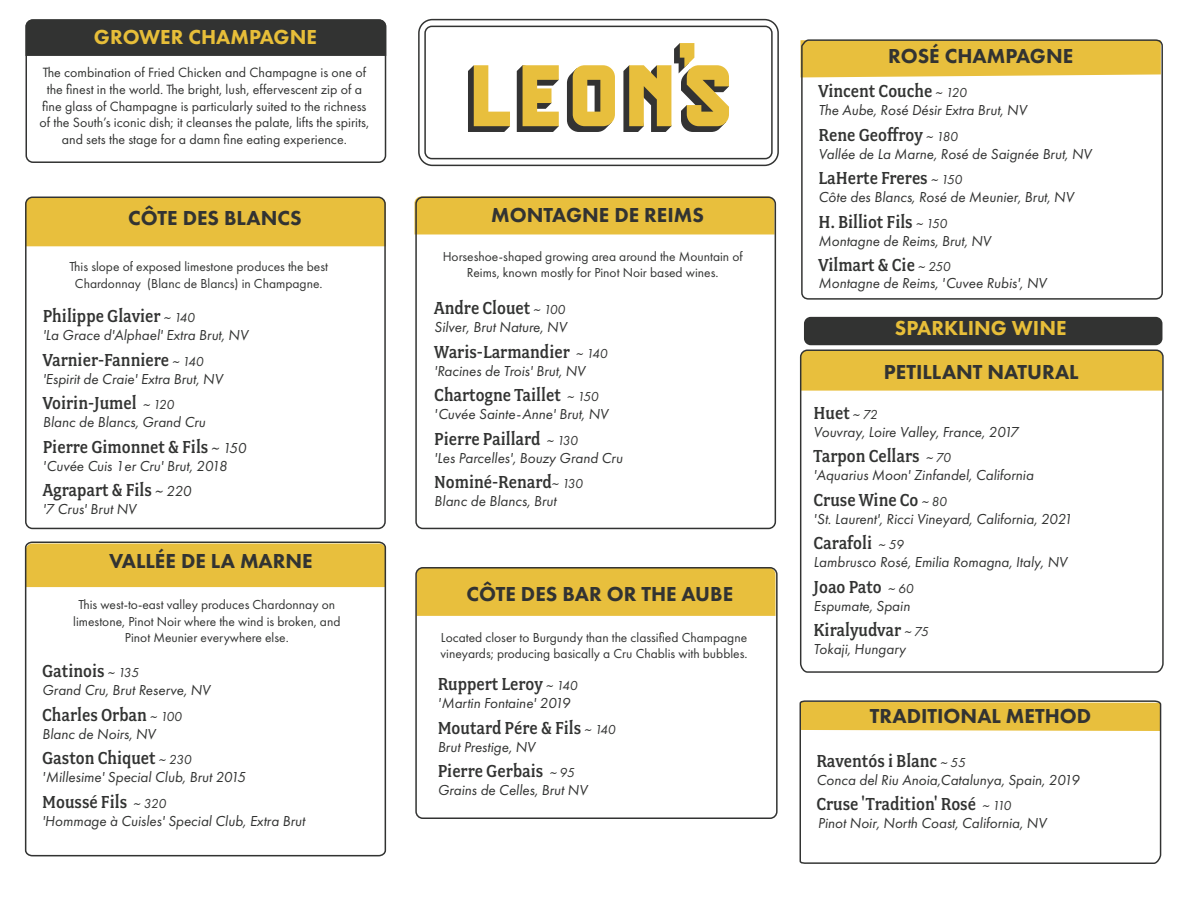
<style>
.page{position:relative;width:1188px;height:918px;background:#fff}
.page>*{position:absolute;margin:0;border:0;box-sizing:border-box;transform-origin:0 0}
.t1{font:800 21px "Futura PT";color:#323332}
.t2{font:800 21px "Futura PT";color:#e7be39}
.t3{font:500 19.5px "Fairplex Narrow OT";color:#323332}
.t4{font:italic 15px "Futura PT";color:#323332}
.t5{font:13.95px/16.8px "Futura PT";color:#323332;text-align:center}
.t6{font:13.5px/16.5px "Futura PT";color:#323332;text-align:center}
.s1{font-family:"Futura PT";font-weight:400;font-style:italic;font-size:13.5px}
.s2{font-family:"Futura PT";font-weight:400;font-style:italic;font-size:15px}
</style>
<div class="page">
<div style="left:801px;top:40px;width:360px;height:37px;background:#e8bf3d"></div>
<div style="left:801px;top:39px;width:362px;height:261px;border:1px solid #323332;border-radius:6px"></div>
<svg style="left:567px;top:65px;width:48px;height:67px;background:#c1a755"></svg>
<svg style="left:517px;top:65px;width:42px;height:67px;background:#bca353"></svg>
<svg style="left:468px;top:65px;width:42px;height:67px"></svg>
<svg style="left:623px;top:43px;width:106px;height:89px"></svg>
<div style="left:418px;top:19px;width:361px;height:147px;border:2px solid #323332;border-radius:14px"></div>
<div style="left:424px;top:26px;width:349px;height:133px;border:2px solid #323332;border-radius:7px"></div>
<div style="left:26px;top:20px;width:360px;height:36px;background:#323332"></div>
<div style="left:26px;top:19px;width:360px;height:144px;border:2px solid #323332;border-radius:7px"></div>
<svg style="left:799px;top:700px;width:363px;height:164px"></svg>
<svg style="left:799px;top:349px;width:365px;height:324px"></svg>
<div style="left:804px;top:317px;width:358px;height:28px;background:#323332;border-radius:7px"></div>
<div style="left:25px;top:198px;width:360px;height:48px;background:#e8bf3d"></div>
<div style="left:25px;top:197px;width:361px;height:332px;border:2px solid #323332;border-radius:7px"></div>
<div style="left:418px;top:570px;width:357px;height:46px;background:#e8bf3d"></div>
<div style="left:415px;top:567px;width:363px;height:252px;border:2px solid #323332;border-radius:7px"></div>
<div style="left:414px;top:197px;width:361px;height:37px;background:#e8bf3d"></div>
<div style="left:415px;top:197px;width:361px;height:332px;border:2px solid #323332;border-radius:7px"></div>
<svg style="left:24px;top:541px;width:363px;height:316px"></svg>
<p class="t2" style="left:94px;top:24px;width:225px">GROWER CHAMPAGNE</p>
<p class="t5" style="left:40px;top:64px;width:331px">The combination of Fried Chicken and Champagne is one of the finest in the world. The bright, lush, effervescent zip of a fine glass of Champagne is particularly suited to the richness of the South’s iconic dish; it cleanses the palate, lifts the spirits, and sets the stage for a damn fine eating experience.</p>
<p class="t1" style="left:128px;top:205px;width:175px">CÔTE DES BLANCS</p>
<p class="t6" style="left:70px;top:258px;width:260px">This slope of exposed limestone produces the best<br>Chardonnay (Blanc de Blancs) in Champagne.</p>
<p class="t3" style="left:43px;top:305px;width:154px">Philippe Glavier <span class="s1">~ 140</span></p>
<p class="t4" style="left:43px;top:327px;width:207px">'La Grace d'Alphael' Extra Brut, NV</p>
<p class="t3" style="left:43px;top:349px;width:162px">Varnier-Fanniere <span class="s1">~ 140</span></p>
<p class="t4" style="left:43px;top:370px;width:181px">'Espirit de Craie' Extra Brut, NV</p>
<p class="t3" style="left:43px;top:392px;width:133px">Voirin-Jumel <span class="s1">~ 120</span></p>
<p class="t4" style="left:43px;top:414px;width:164px">Blanc de Blancs, Grand Cru</p>
<p class="t3" style="left:43px;top:436px;width:205px">Pierre Gimonnet &amp; Fils <span class="s2">~ 150</span></p>
<p class="t4" style="left:43px;top:457px;width:186px">'Cuvée Cuis 1er Cru' Brut, 2018</p>
<p class="t3" style="left:43px;top:479px;width:150px">Agrapart &amp; Fils <span class="s2">~ 220</span></p>
<p class="t4" style="left:43px;top:501px;width:95px">'7 Crus' Brut NV</p>
<p class="t1" style="left:109px;top:548px;width:205px">VALLÉE DE LA MARNE</p>
<p class="t6" style="left:73px;top:597px;width:269px">This west-to-east valley produces Chardonnay on limestone, Pinot Noir where the wind is broken, and<br>Pinot Meunier everywhere else.</p>
<p class="t3" style="left:42px;top:660px;width:98px">Gatinois <span class="s1">~ 135</span></p>
<p class="t4" style="left:42px;top:681px;width:170px">Grand Cru, Brut Reserve, NV</p>
<p class="t3" style="left:42px;top:703px;width:141px">Charles Orban <span class="s1">~ 100</span></p>
<p class="t4" style="left:42px;top:725px;width:115px">Blanc de Noirs, NV</p>
<p class="t3" style="left:42px;top:747px;width:151px">Gaston Chiquet <span class="s1">~ 230</span></p>
<p class="t4" style="left:42px;top:768px;width:205px">'Millesime' Special Club, Brut 2015</p>
<p class="t3" style="left:42px;top:790px;width:125px">Moussé Fils <span class="s1">~ 320</span></p>
<p class="t4" style="left:42px;top:812px;width:264px">'Hommage à Cuisles' Special Club, Extra Brut</p>
<p class="t1" style="left:491px;top:202px;width:214px">MONTAGNE DE REIMS</p>
<p class="t6" style="left:443px;top:248px;width:302px">Horseshoe-shaped growing area around the Mountain of<br>Reims, known mostly for Pinot Noir based wines.</p>
<p class="t3" style="left:434px;top:297px;width:132px">Andre Clouet <span class="s1">~ 100</span></p>
<p class="t4" style="left:434px;top:319px;width:134px">Silver, Brut Nature, NV</p>
<p class="t3" style="left:434px;top:341px;width:175px">Waris-Larmandier <span class="s1">~ 140</span></p>
<p class="t4" style="left:434px;top:362px;width:153px">'Racines de Trois' Brut, NV</p>
<p class="t3" style="left:434px;top:384px;width:166px">Chartogne Taillet <span class="s1">~ 150</span></p>
<p class="t4" style="left:434px;top:406px;width:175px">'Cuvée Sainte-Anne' Brut, NV</p>
<p class="t3" style="left:434px;top:428px;width:145px">Pierre Paillard <span class="s1">~ 130</span></p>
<p class="t4" style="left:434px;top:449px;width:190px">'Les Parcelles', Bouzy Grand Cru</p>
<p class="t3" style="left:434px;top:471px;width:150px">Nominé-Renard<span class="s1">~ 130</span></p>
<p class="t4" style="left:434px;top:493px;width:124px">Blanc de Blancs, Brut</p>
<p class="t1" style="left:466px;top:581px;width:268px">CÔTE DES BAR OR THE AUBE</p>
<p class="t6" style="left:441px;top:629px;width:309px;text-align:left">Located closer to Burgundy than the classified Champagne vineyards; producing basically a Cru Chablis with bubbles.</p>
<p class="t3" style="left:438px;top:673px;width:141px">Ruppert Leroy <span class="s1">~ 140</span></p>
<p class="t4" style="left:438px;top:694px;width:134px">'Martin Fontaine' 2019</p>
<p class="t3" style="left:438px;top:717px;width:179px">Moutard Pére &amp; Fils <span class="s1">~ 140</span></p>
<p class="t4" style="left:438px;top:738px;width:99px">Brut Prestige, NV</p>
<p class="t3" style="left:438px;top:760px;width:138px">Pierre Gerbais <span class="s1">~ 95</span></p>
<p class="t4" style="left:438px;top:781px;width:151px">Grains de Celles, Brut NV</p>
<p class="t1" style="left:888px;top:43px;width:187px">ROSÉ CHAMPAGNE</p>
<p class="t3" style="left:819px;top:80px;width:150px">Vincent Couche <span class="s1">~ 120</span></p>
<p class="t4" style="left:819px;top:101px;width:210px">The Aube, Rosé Désir Extra Brut, NV</p>
<p class="t3" style="left:819px;top:123px;width:141px">Rene Geoffroy <span class="s1">~ 180</span></p>
<p class="t4" style="left:819px;top:145px;width:274px">Vallée de La Marne, Rosé de Saignée Brut, NV</p>
<p class="t3" style="left:819px;top:167px;width:145px">LaHerte Freres <span class="s1">~ 150</span></p>
<p class="t4" style="left:819px;top:188px;width:257px">Côte des Blancs, Rosé de Meunier, Brut, NV</p>
<p class="t3" style="left:819px;top:210px;width:130px">H. Billiot Fils <span class="s1">~ 150</span></p>
<p class="t4" style="left:819px;top:232px;width:174px">Montagne de Reims, Brut, NV</p>
<p class="t3" style="left:819px;top:254px;width:134px">Vilmart &amp; Cie <span class="s1">~ 250</span></p>
<p class="t4" style="left:819px;top:274px;width:229px">Montagne de Reims, 'Cuvee Rubis', NV</p>
<p class="t2" style="left:895px;top:315px;width:173px">SPARKLING WINE</p>
<p class="t1" style="left:884px;top:359px;width:196px">PETILLANT NATURAL</p>
<p class="t3" style="left:814px;top:401px;width:65px">Huet <span class="s1">~ 72</span></p>
<p class="t4" style="left:814px;top:423px;width:207px">Vouvray, Loire Valley, France, 2017</p>
<p class="t3" style="left:814px;top:445px;width:139px">Tarpon Cellars <span class="s1">~ 70</span></p>
<p class="t4" style="left:814px;top:466px;width:222px">'Aquarius Moon' Zinfandel, California</p>
<p class="t3" style="left:814px;top:488px;width:135px">Cruse Wine Co <span class="s1">~ 80</span></p>
<p class="t4" style="left:814px;top:510px;width:260px">'St. Laurent', Ricci Vineyard, California, 2021</p>
<p class="t3" style="left:814px;top:532px;width:92px">Carafoli <span class="s1">~ 59</span></p>
<p class="t4" style="left:814px;top:553px;width:255px">Lambrusco Rosé, Emilia Romagna, Italy, NV</p>
<p class="t3" style="left:814px;top:575px;width:101px">Joao Pato <span class="s1">~ 60</span></p>
<p class="t4" style="left:814px;top:597px;width:98px">Espumate, Spain</p>
<p class="t3" style="left:814px;top:619px;width:116px">Kiralyudvar <span class="s1">~ 75</span></p>
<p class="t4" style="left:814px;top:640px;width:94px">Tokaji, Hungary</p>
<p class="t1" style="left:870px;top:703px;width:223px">TRADITIONAL METHOD</p>
<p class="t3" style="left:816px;top:750px;width:151px">Raventós i Blanc <span class="s1">~ 55</span></p>
<p class="t4" style="left:816px;top:771px;width:265px">Conca del Riu Anoia,Catalunya, Spain, 2019</p>
<p class="t3" style="left:816px;top:793px;width:196px">Cruse 'Tradition' Rosé <span class="s1">~ 110</span></p>
<p class="t4" style="left:818px;top:814px;width:230px">Pinot Noir, North Coast, California, NV</p>
</div>
